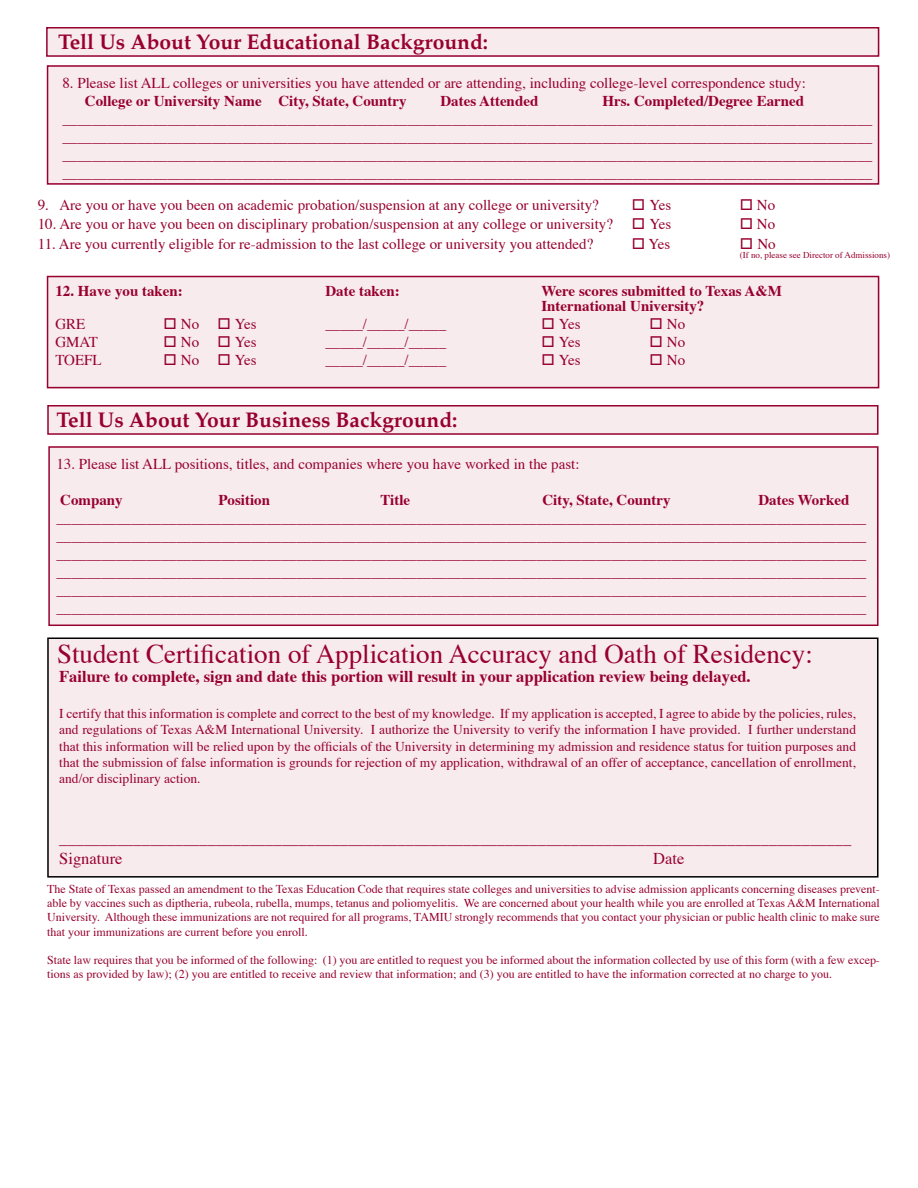
<style>
.page{position:relative;width:918px;height:1188px;background:#fff}
.page>*{position:absolute;margin:0;border:0;box-sizing:border-box;transform-origin:0 0}
.t1{font:27px "Times";color:#98002e}
.t2{font:700 21px "Palatino";color:#98002e}
.t3{font:16.5px/19.8px "Times";color:#98002e}
.t4{font:700 16.5px "Times";color:#98002e}
.t5{font:15px/18px "Times";color:#98002e;text-align:justify}
.t6{font:700 15px/15px "Times";color:#98002e}
.t7{font:13.5px/16.2px "Times";color:#98002e;text-align:justify}
.t8{font:12px/14.2px "Times";color:#98002e;text-align:justify}
.t9{font:9px "Times";color:#98002e}
</style>
<div class="page">
<div style="left:47px;top:638px;width:831px;height:239px;background:#f7ebee"></div>
<div style="left:47px;top:638px;width:831px;height:240px;border:2px solid #000"></div>
<div style="left:48px;top:406px;width:830px;height:28px;background:#f7ebee"></div>
<div style="left:47px;top:405px;width:831px;height:30px;border:2px solid #98002e"></div>
<div style="left:49px;top:446px;width:829px;height:180px;background:#f7ebee"></div>
<div style="left:48px;top:446px;width:830px;height:180px;border:2px solid #98002e"></div>
<div style="left:47px;top:28px;width:832px;height:28px;background:#f7ebee"></div>
<div style="left:46px;top:27px;width:833px;height:30px;border:2px solid #98002e"></div>
<div style="left:47px;top:277px;width:832px;height:111px;background:#f7ebee"></div>
<div style="left:48px;top:65px;width:831px;height:120px;background:#f7ebee"></div>
<div style="left:47px;top:65px;width:832px;height:120px;border:2px solid #98002e"></div>
<div style="left:47px;top:276px;width:832px;height:112px;border:2px solid #98002e"></div>
<h2 class="t2" style="left:58px;top:29px;width:432px">Tell Us About Your Educational Background:</h2>
<p class="t5" style="left:62px;top:73px;width:745px">8. Please list ALL colleges or universities you have attended or are attending, including college-level correspondence study:</p>
<p class="t6" style="left:85px;top:92px;width:323px">College or University Name City, State, Country</p>
<p class="t6" style="left:440px;top:92px;width:99px">Dates Attended</p>
<p class="t6" style="left:602px;top:92px;width:203px">Hrs. Completed/Degree Earned</p>
<p class="t5" style="left:62px;top:109px;width:811px">____________________________________________________________________________________________________________ ____________________________________________________________________________________________________________ ____________________________________________________________________________________________________________ ____________________________________________________________________________________________________________</p>
<p class="t5" style="left:38px;top:194px;width:563px">9. Are you or have you been on academic probation/suspension at any college or university?</p>
<p class="t5" style="left:632px;top:194px;width:41px">□ Yes</p>
<p class="t5" style="left:740px;top:194px;width:37px">□ No</p>
<p class="t5" style="left:38px;top:214px;width:635px">10. Are you or have you been on disciplinary probation/suspension at any college or university? □ Yes</p>
<p class="t5" style="left:740px;top:214px;width:37px">□ No</p>
<p class="t5" style="left:38px;top:233px;width:557px">11. Are you currently eligible for re-admission to the last college or university you attended?</p>
<p class="t5" style="left:632px;top:233px;width:40px">□ Yes</p>
<p class="t5" style="left:740px;top:233px;width:37px">□ No</p>
<p class="t9" style="left:740px;top:246px;width:152px">(If no, please see Director of Admissions)</p>
<p class="t6" style="left:55px;top:282px;width:129px">12. Have you taken:</p>
<p class="t6" style="left:325px;top:282px;width:76px">Date taken:</p>
<p class="t6" style="left:541px;top:282px;width:242px">Were scores submitted to Texas A&amp;M<br>International University?</p>
<p class="t5" style="left:55px;top:314px;width:31px">GRE</p>
<p class="t5" style="left:163px;top:314px;width:95px">□ No □ Yes</p>
<p class="t5" style="left:325px;top:314px;width:122px">_____/_____/_____</p>
<p class="t5" style="left:541px;top:314px;width:41px">□ Yes</p>
<p class="t5" style="left:649px;top:314px;width:37px">□ No</p>
<p class="t5" style="left:55px;top:332px;width:44px">GMAT</p>
<p class="t5" style="left:163px;top:332px;width:95px">□ No □ Yes</p>
<p class="t5" style="left:325px;top:332px;width:122px">_____/_____/_____</p>
<p class="t5" style="left:541px;top:332px;width:41px">□ Yes</p>
<p class="t5" style="left:649px;top:332px;width:37px">□ No</p>
<p class="t5" style="left:55px;top:350px;width:48px">TOEFL</p>
<p class="t5" style="left:163px;top:350px;width:95px">□ No □ Yes</p>
<p class="t5" style="left:325px;top:350px;width:122px">_____/_____/_____</p>
<p class="t5" style="left:541px;top:350px;width:41px">□ Yes</p>
<p class="t5" style="left:649px;top:350px;width:37px">□ No</p>
<h2 class="t2" style="left:57px;top:407px;width:402px">Tell Us About Your Business Background:</h2>
<p class="t5" style="left:56px;top:454px;width:525px">13. Please list ALL positions, titles, and companies where you have worked in the past:</p>
<p class="t6" style="left:60px;top:491px;width:64px">Company</p>
<p class="t6" style="left:218px;top:491px;width:53px">Position</p>
<p class="t6" style="left:380px;top:491px;width:31px">Title</p>
<p class="t6" style="left:542px;top:491px;width:130px">City, State, Country</p>
<p class="t6" style="left:758px;top:491px;width:92px">Dates Worked</p>
<p class="t5" style="left:56px;top:508px;width:812px">____________________________________________________________________________________________________________ ____________________________________________________________________________________________________________ ____________________________________________________________________________________________________________ ____________________________________________________________________________________________________________ ____________________________________________________________________________________________________________ ____________________________________________________________________________________________________________</p>
<h1 class="t1" style="left:57px;top:629px;width:757px">Student Certification of Application Accuracy and Oath of Residency:</h1>
<p class="t4" style="left:59px;top:661px;width:693px">Failure to complete, sign and date this portion will result in your application review being delayed.</p>
<p class="t7" style="left:59px;top:704px;width:798px">I certify that this information is complete and correct to the best of my knowledge. If my application is accepted, I agree to abide by the policies, rules, and regulations of Texas A&amp;M International University. I authorize the University to verify the information I have provided. I further understand that this information will be relied upon by the officials of the University in determining my admission and residence status for tuition purposes and that the submission of false information is grounds for rejection of my application, withdrawal of an offer of acceptance, cancellation of enrollment, and/or disciplinary action.</p>
<p class="t3" style="left:59px;top:827px;width:793px">________________________________________________________________________________________________<br>Signature</p>
<p class="t3" style="left:653px;top:847px;width:33px">Date</p>
<p class="t8" style="left:47px;top:881px;width:834px">The State of Texas passed an amendment to the Texas Education Code that requires state colleges and universities to advise admission applicants concerning diseases prevent&shy;able by vaccines such as diptheria, rubeola, rubella, mumps, tetanus and poliomyelitis. We are concerned about your health while you are enrolled at Texas A&amp;M International University. Although these immunizations are not required for all programs, TAMIU strongly recommends that you contact your physician or public health clinic to make sure that your immunizations are current before you enroll.</p>
<p class="t8" style="left:47px;top:952px;width:834px">State law requires that you be informed of the following: (1) you are entitled to request you be informed about the information collected by use of this form (with a few excep&shy;tions as provided by law); (2) you are entitled to receive and review that information; and (3) you are entitled to have the information corrected at no charge to you.</p>
</div>
